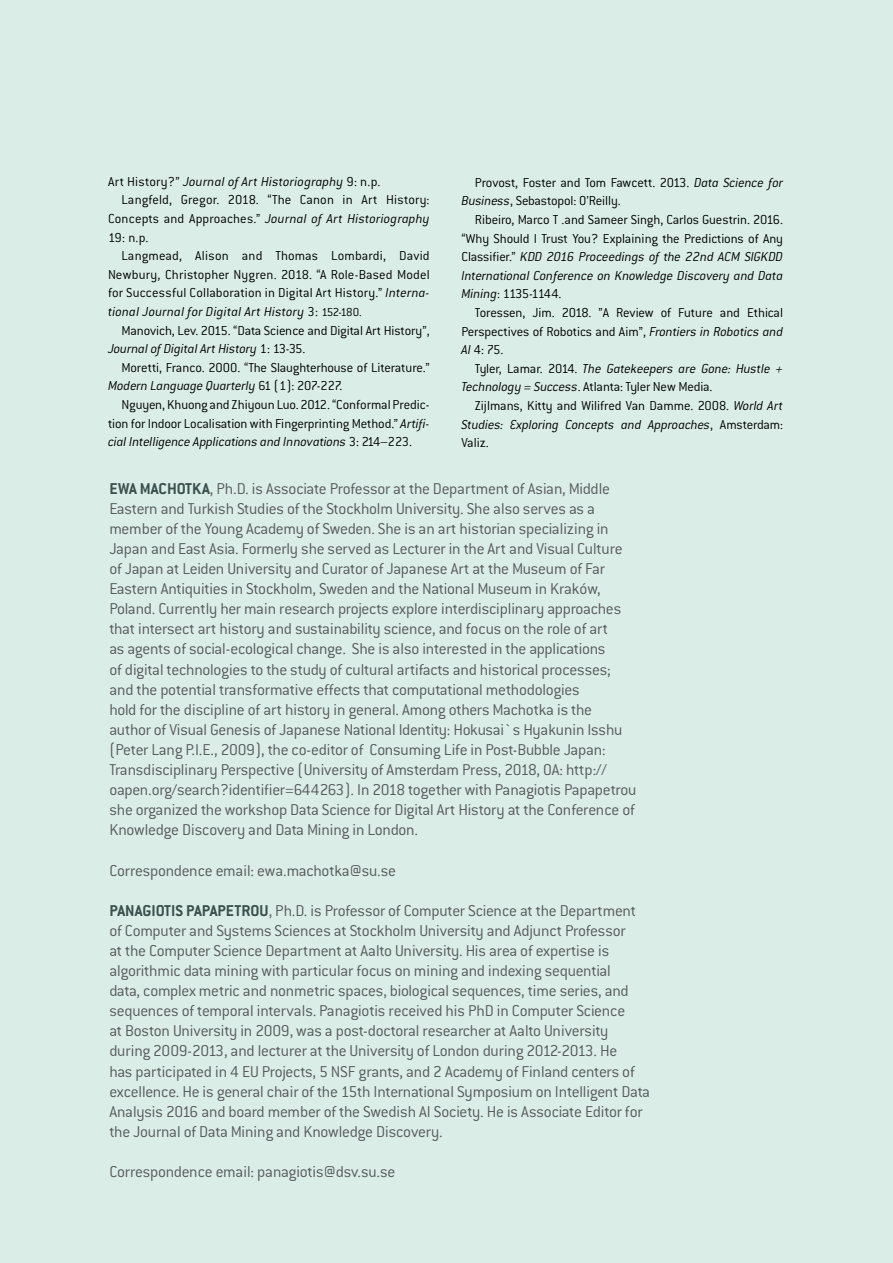
<style>
.page{position:relative;width:893px;height:1263px;background:#daede7}
.page>*{position:absolute;margin:0;border:0;box-sizing:border-box;transform-origin:0 0}
.Abstract{font:300 17.25px/20.1px "Conduit ITC";letter-spacing:-.015em;color:#58595b}
.body_text_justified{font:300 14.25px/18.6px "Conduit ITC";letter-spacing:-.005em;color:#000;text-align:justify}
.body_text_justified-2{font:italic 300 14.25px/18.6px "Conduit ITC";letter-spacing:.005em;color:#000}
.s1{font-style:normal}
.s2{font-style:italic}
.s3{font-size:12.75px}
.s4{font-weight:700;color:#3a504c}
</style>
<div class="page">
<p class="body_text_justified-2" style="left:108px;top:172px;width:274px"><span class="s1">Art History?”</span> Journal of Art Historiography <span class="s1">9: n.p.</span></p>
<p class="body_text_justified" style="left:108px;top:191px;width:323px;text-indent:14px">Langfeld, Gregor. 2018. “The Canon in Art History:<br>Concepts and Approaches.” <span class="s2">Journal of Art Historiography </span>19: n.p.</p>
<p class="body_text_justified" style="left:108px;top:246px;width:323px;text-indent:14px">Langmead, Alison and Thomas Lombardi, David Newbury, Christopher Nygren. 2018. “A Role-Based Model for Successful Collaboration in Digital Art History.” <span class="s2">Interna&shy;tional Journal for Digital Art History</span> 3: <span class="s3">152-180.</span></p>
<p class="body_text_justified" style="left:108px;top:321px;width:323px;text-indent:14px">Manovich, Lev. 2015. “Data Science and Digital Art History”,<br><span class="s2">Journal of Digital Art History</span> 1: 13-35.</p>
<p class="body_text_justified" style="left:108px;top:358px;width:323px;text-indent:14px">Moretti, Franco. 2000. “The Slaughterhouse of Literature.”<br><span class="s2">Modern Language Quarterly</span> 61 (1): 207-227.</p>
<p class="body_text_justified" style="left:108px;top:395px;width:323px;text-indent:14px">Nguyen, Khuong and Zhiyoun Luo. 2012. “Conformal Predic&shy;tion for Indoor Localisation with Fingerprinting Method.” <span class="s2">Artifi&shy;cial Intelligence Applications and Innovations</span> 3: 214–223.</p>
<p class="body_text_justified" style="left:461px;top:173px;width:323px;text-indent:14px">Provost, Foster and Tom Fawcett. 2013. <span class="s2">Data Science for<br>Business</span>, Sebastopol: O’Reilly.</p>
<p class="body_text_justified" style="left:461px;top:210px;width:323px;text-indent:14px">Ribeiro, Marco T .and Sameer Singh, Carlos Guestrin. 2016. “Why Should I Trust You? Explaining the Predictions of Any Classifier.” <span class="s2">KDD 2016 Proceedings of the 22nd ACM SIGKDD International Conference on Knowledge Discovery and Data Mining</span>: 1135-1144.</p>
<p class="body_text_justified" style="left:461px;top:303px;width:323px;text-indent:14px">Toressen, Jim. 2018. ”A Review of Future and Ethical Perspectives of Robotics and Aim”, <span class="s2">Frontiers in Robotics and AI</span> 4: 75.</p>
<p class="body_text_justified-2" style="left:461px;top:359px;width:323px;text-indent:14px"><span class="s1">Tyler, Lamar. 2014.</span> The Gatekeepers are Gone: Hustle +<br>Technology = Success<span class="s1">. Atlanta: Tyler New Media.</span></p>
<p class="body_text_justified" style="left:461px;top:396px;width:323px;text-indent:14px">Zijlmans, Kitty and Wilifred Van Damme. 2008. <span class="s2">World Art Studies: Exploring Concepts and Approaches</span>, Amsterdam:<br>Valiz.</p>
<p class="Abstract" style="left:109px;top:478px;width:529px"><span class="s4">EWA MACHOTKA</span>, Ph.D. is Associate Professor at the Department of Asian, Middle Eastern and Turkish Studies of the Stockholm University. She also serves as a member of the Young Academy of Sweden. She is an art historian specializing in Japan and East Asia. Formerly she served as Lecturer in the Art and Visual Culture of Japan at Leiden University and Curator of Japanese Art at the Museum of Far Eastern Antiquities in Stockholm, Sweden and the National Museum in Kraków, Poland. Currently her main research projects explore interdisciplinary approaches that intersect art history and sustainability science, and focus on the role of art<br>as agents of social-ecological change. She is also interested in the applications<br>of digital technologies to the study of cultural artifacts and historical processes; and the potential transformative effects that computational methodologies<br>hold for the discipline of art history in general. Among others Machotka is the author of Visual Genesis of Japanese National Identity: Hokusai`s Hyakunin Isshu (Peter Lang P.I.E., 2009), the co-editor of Consuming Life in Post-Bubble Japan:<br>Transdisciplinary Perspective (University of Amsterdam Press, 2018, OA: http:// oapen.org/search?identifier=644263). In 2018 together with Panagiotis Papapetrou she organized the workshop Data Science for Digital Art History at the Conference of Knowledge Discovery and Data Mining in London.</p>
<p class="Abstract" style="left:109px;top:860px;width:288px">Correspondence email: ewa.machotka@su.se</p>
<p class="Abstract" style="left:109px;top:900px;width:542px"><span class="s4">PANAGIOTIS PAPAPETROU</span>, Ph.D. is Professor of Computer Science at the Department of Computer and Systems Sciences at Stockholm University and Adjunct Professor<br>at the Computer Science Department at Aalto University. His area of expertise is algorithmic data mining with particular focus on mining and indexing sequential<br>data, complex metric and nonmetric spaces, biological sequences, time series, and sequences of temporal intervals. Panagiotis received his PhD in Computer Science<br>at Boston University in 2009, was a post-doctoral researcher at Aalto University during 2009-2013, and lecturer at the University of London during 2012-2013. He<br>has participated in 4 EU Projects, 5 NSF grants, and 2 Academy of Finland centers of excellence. He is general chair of the 15th International Symposium on Intelligent Data Analysis 2016 and board member of the Swedish AI Society. He is Associate Editor for the Journal of Data Mining and Knowledge Discovery.</p>
<p class="Abstract" style="left:109px;top:1162px;width:287px">Correspondence email: panagiotis@dsv.su.se</p>
</div>
